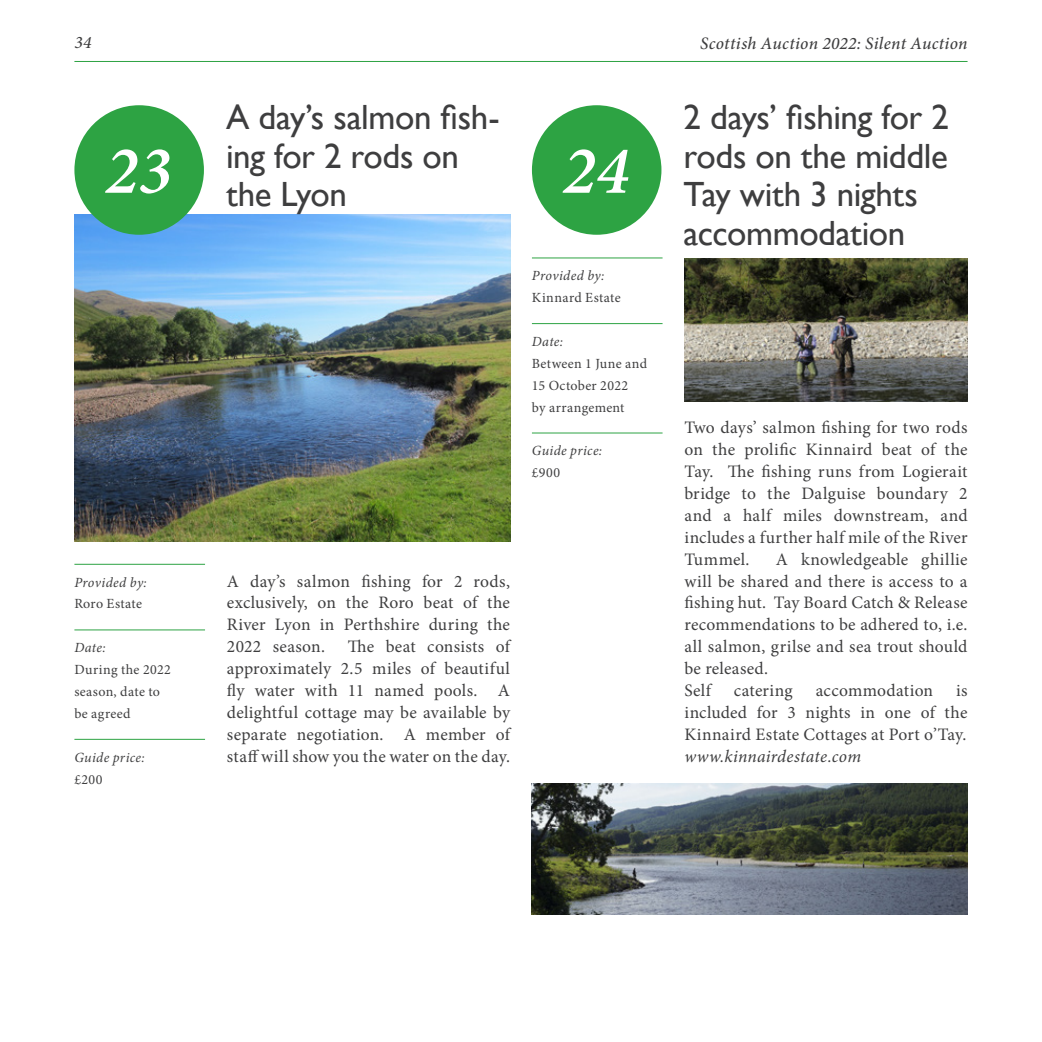
<style>
.page{position:relative;width:1042px;height:1042px;background:#fff}
.page>*{position:absolute;margin:0;border:0;box-sizing:border-box;transform-origin:0 0}
.t1{font:italic 600 68.25px "Minion Pro";color:#fff}
.t2{font:35px/38.5px "Gill Sans";letter-spacing:-.015em;color:#3e3e3f}
.Body_text{font:17.5px/21.9px "Minion Pro";letter-spacing:.015em;color:#3e3e3f;text-align:justify}
.t3{font:italic 500 17.5px "Minion Pro";letter-spacing:.015em;color:#3e3e3f}
.Body_text-2{font:italic 17.5px "Minion Pro";letter-spacing:.015em;color:#3e3e3f}
.Body_text_NON_JUSTIF{font:14px/21.9px "Minion Pro";letter-spacing:.025em;color:#3e3e3f}
.Fishing_data{font:italic 14px "Minion Pro";letter-spacing:.025em;color:#3e3e3f}
</style>
<div class="page">
<img style="left:74px;top:215px;width:436px;height:326px">
<hr style="left:74px;top:61px;width:893px;height:1px;background:#2da343">
<div style="left:74px;top:105px;width:130px;height:130px;background:#2da343;border-radius:50%"></div>
<div style="left:532px;top:105px;width:129px;height:130px;background:#2da343;border-radius:50%"></div>
<hr style="left:74px;top:629px;width:131px;height:1px;background:#2da343">
<hr style="left:532px;top:323px;width:130px;height:1px;background:#2da343">
<hr style="left:74px;top:564px;width:131px;height:1px;background:#2da343">
<hr style="left:532px;top:257px;width:130px;height:1px;background:#2da343">
<hr style="left:74px;top:739px;width:131px;height:1px;background:#2da343">
<hr style="left:532px;top:432px;width:130px;height:1px;background:#2da343">
<img style="left:684px;top:258px;width:283px;height:144px">
<img style="left:532px;top:783px;width:435px;height:132px">
<p class="t3" style="left:74px;top:31px;width:19px">34</p>
<p class="t3" style="left:700px;top:32px;width:269px">Scottish Auction 2022: Silent Auction</p>
<p class="t2" style="left:226px;top:98px;width:275px">A day’s salmon fish&shy;ing for 2 rods on the Lyon</p>
<p class="t2" style="left:683px;top:98px;width:267px">2 days’ fishing for 2 rods on the middle<br>Tay with 3 nights accommodation</p>
<p class="t1" style="left:105px;top:123px;width:68px">23</p>
<p class="t1" style="left:562px;top:123px;width:68px">24</p>
<p class="Fishing_data" style="left:532px;top:266px;width:74px">Provided by:</p>
<p class="Body_text_NON_JUSTIF" style="left:532px;top:287px;width:90px">Kinnard Estate</p>
<p class="Fishing_data" style="left:74px;top:572px;width:74px">Provided by:</p>
<p class="Body_text_NON_JUSTIF" style="left:74px;top:593px;width:69px">Roro Estate</p>
<p class="Fishing_data" style="left:74px;top:638px;width:33px">Date:</p>
<p class="Body_text_NON_JUSTIF" style="left:74px;top:659px;width:98px">During the 2022 season, date to be agreed</p>
<p class="Fishing_data" style="left:74px;top:747px;width:72px">Guide price:</p>
<p class="Body_text_NON_JUSTIF" style="left:74px;top:768px;width:30px">£200</p>
<p class="Fishing_data" style="left:532px;top:332px;width:33px">Date:</p>
<p class="Body_text_NON_JUSTIF" style="left:532px;top:352px;width:117px">Between 1 June and<br>15 October 2022<br>by arrangement</p>
<p class="Fishing_data" style="left:532px;top:441px;width:72px">Guide price:</p>
<p class="Body_text_NON_JUSTIF" style="left:532px;top:462px;width:30px">£900</p>
<p class="Body_text" style="left:227px;top:570px;width:285px">A day’s salmon fishing for 2 rods, exclusively, on the Roro beat of the River Lyon in Perthshire during the 2022 season.</p>
<p class="Body_text" style="left:227px;top:636px;width:285px;text-indent:121px">The beat consists of approximately 2.5 miles of beautiful fly water with 11 named pools. A delightful cottage may be available by separate negotiation. A member of staff will show you the water on the day.</p>
<p class="Body_text" style="left:684px;top:417px;width:285px">Two days’ salmon fishing for two rods on the prolific Kinnaird beat of the Tay. The fishing runs from Logierait bridge to the Dalguise boundary 2 and a half miles downstream, and includes a further half mile of the River Tummel.</p>
<p class="Body_text" style="left:684px;top:548px;width:285px;text-indent:91px">A knowledgeable ghillie will be shared and there is access to a fishing hut. Tay Board Catch &amp; Release recommendations to be adhered to, i.e. all salmon, grilse and sea trout should be released.</p>
<p class="Body_text" style="left:684px;top:679px;width:28px">Self</p>
<p class="Body_text" style="left:734px;top:679px;width:60px">catering</p>
<p class="Body_text" style="left:815px;top:679px;width:119px">accommodation</p>
<p class="Body_text" style="left:684px;top:679px;width:285px;text-indent:272px">is included for 3 nights in one of the Kinnaird Estate Cottages at Port o’Tay.</p>
<p class="Body_text-2" style="left:684px;top:744px;width:178px">www.kinnairdestate.com</p>
</div>
